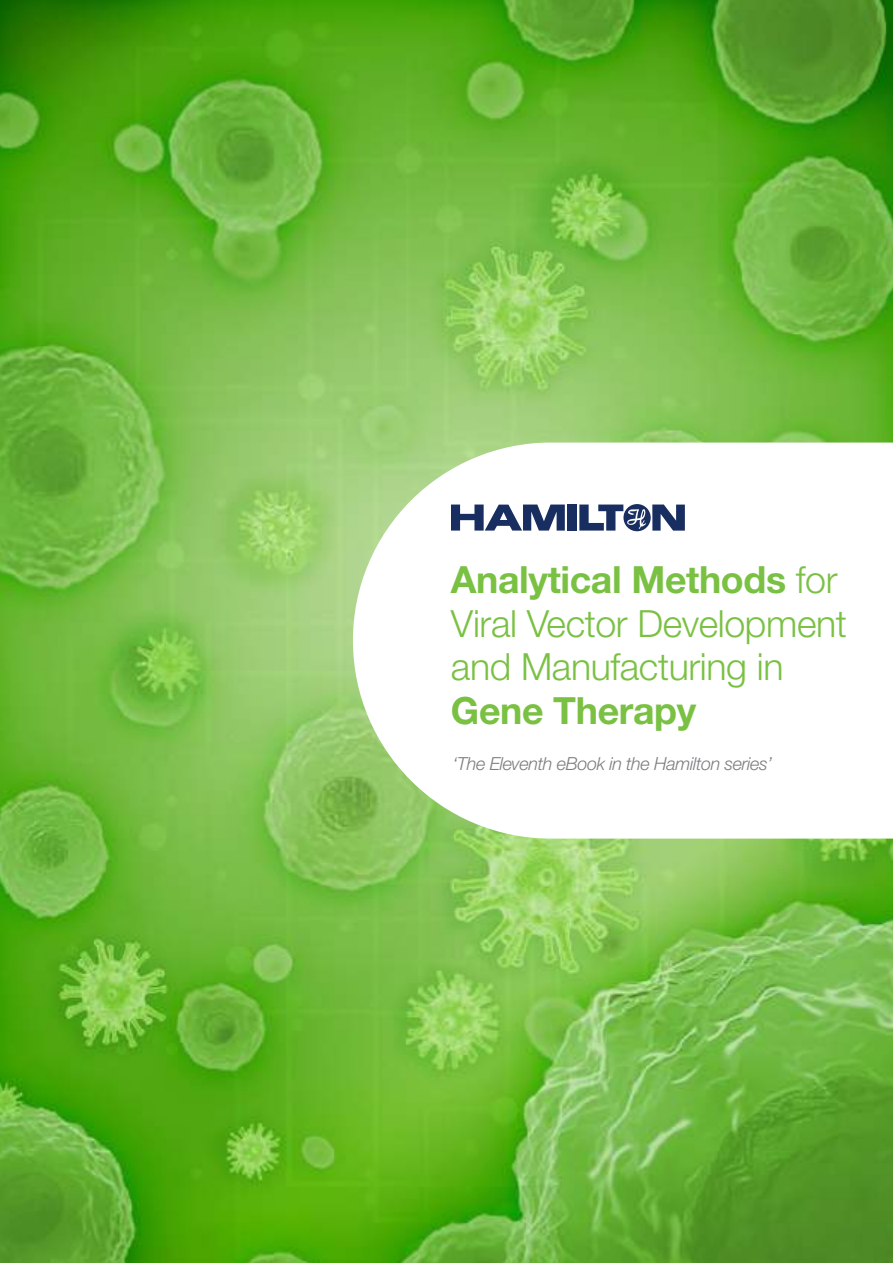
<style>
.page{position:relative;width:893px;height:1263px;background:#fff}
.page>*{position:absolute;margin:0;border:0;box-sizing:border-box;transform-origin:0 0}
.t1{font:300 37.5px/43.5px "Helvetica Neue LT Pro";letter-spacing:-.01em;color:#7ac143}
.t2{font:700 37.5px "Helvetica Neue LT Pro";letter-spacing:-.01em;color:#7ac143}
.t3{font:italic 300 18px "Helvetica Neue LT Pro";letter-spacing:-.02em;color:#7d7d81}
.s1{font-weight:700}
</style>
<div class="page">
<img style="left:0;top:0;width:893px;height:1263px">
<svg style="left:353px;top:442px;width:540px;height:396px"></svg>
<div style="left:568px;top:504px;width:9px;height:27px;background:#182e61"></div>
<svg style="left:451px;top:504px;width:114px;height:27px"></svg>
<svg style="left:579px;top:504px;width:106px;height:27px"></svg>
<p class="t1" style="left:451px;top:557px;width:397px"><span class="s1">Analytical Methods</span> for<br>Viral Vector Development and Manufacturing in</p>
<p class="t2" style="left:451px;top:687px;width:247px">Gene Therapy</p>
<p class="t3" style="left:452px;top:753px;width:321px">‘The Eleventh eBook in the Hamilton series’</p>
</div>
